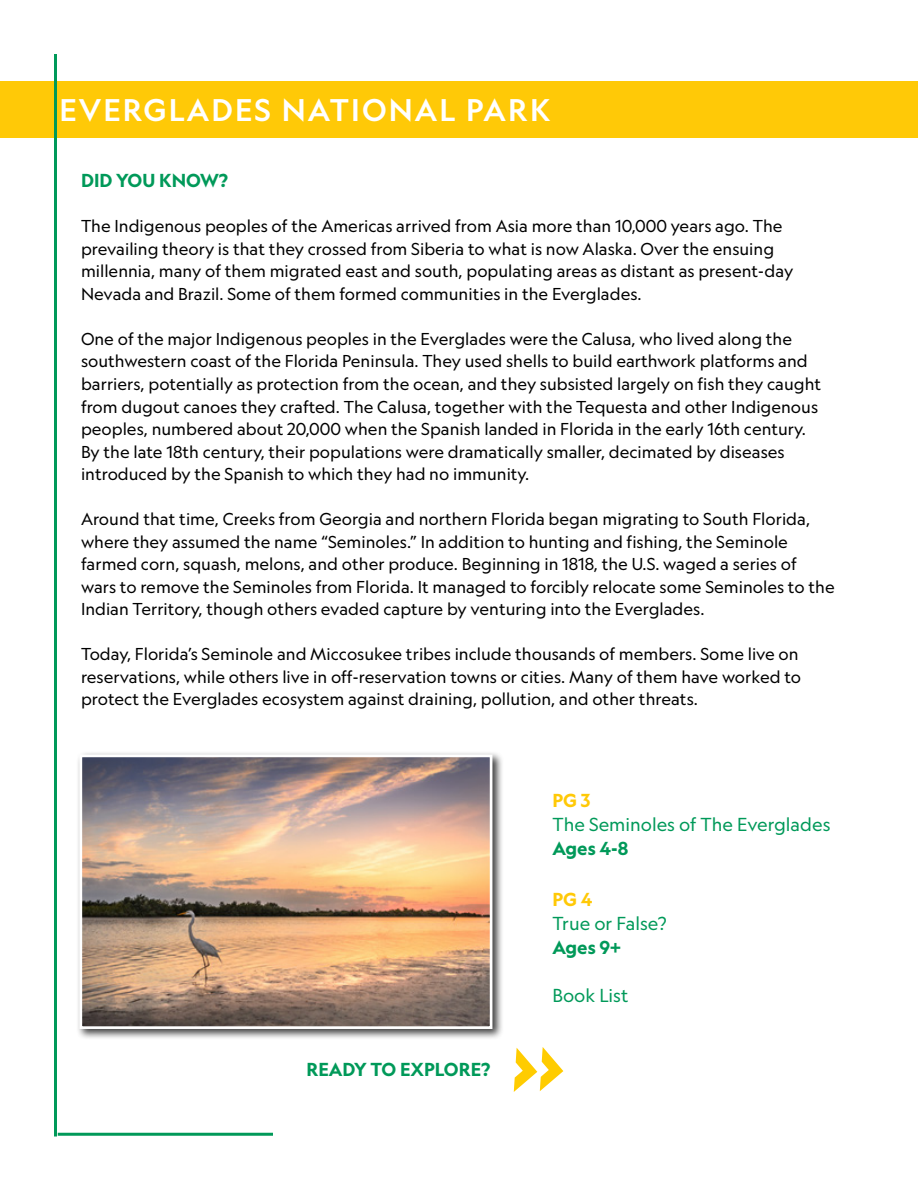
<style>
.page{position:relative;width:918px;height:1188px;background:#fff}
.page>*{position:absolute;margin:0;border:0;box-sizing:border-box;transform-origin:0 0}
.t1{font:500 30px "Geograph";letter-spacing:.07em;color:#fff}
.t2{font:18px "Geograph";color:#009959}
.t3{font:700 18px "Geograph";color:#009959}
.t4{font:700 18px "Geograph";color:#009959}
.t5{font:700 18px "Geograph";color:#ffc907}
.t6{font:16.5px/22.5px "Geograph";color:#000}
</style>
<div class="page">
<div style="left:0;top:81px;width:918px;height:56px;background:#ffc907"></div>
<svg style="left:514px;top:1047px;width:49px;height:45px"></svg>
<hr style="left:54px;top:54px;width:3px;height:1082px;background:#009959">
<hr style="left:58px;top:1133px;width:215px;height:3px;background:#009959">
<div style="left:76px;top:751px;width:428px;height:289px;background:#000;opacity:.75"></div>
<img style="left:84px;top:759px;width:404px;height:266px">
<div style="left:80px;top:755px;width:412px;height:274px;border:3px solid #fff"></div>
<h1 class="t1" style="left:59px;top:91px;width:493px">EVERGLADES NATIONAL PARK</h1>
<p class="t3" style="left:81px;top:169px;width:149px">DID YOU KNOW?</p>
<p class="t6" style="left:81px;top:215px;width:714px">The Indigenous peoples of the Americas arrived from Asia more than 10,000 years ago. The prevailing theory is that they crossed from Siberia to what is now Alaska. Over the ensuing millennia, many of them migrated east and south, populating areas as distant as present-day Nevada and Brazil. Some of them formed communities in the Everglades.</p>
<p class="t6" style="left:81px;top:327px;width:742px">One of the major Indigenous peoples in the Everglades were the Calusa, who lived along the southwestern coast of the Florida Peninsula. They used shells to build earthwork platforms and barriers, potentially as protection from the ocean, and they subsisted largely on fish they caught from dugout canoes they crafted. The Calusa, together with the Tequesta and other Indigenous peoples, numbered about 20,000 when the Spanish landed in Florida in the early 16th century.<br>By the late 18th century, their populations were dramatically smaller, decimated by diseases introduced by the Spanish to which they had no immunity.</p>
<p class="t6" style="left:81px;top:507px;width:755px">Around that time, Creeks from Georgia and northern Florida began migrating to South Florida, where they assumed the name “Seminoles.” In addition to hunting and fishing, the Seminole farmed corn, squash, melons, and other produce. Beginning in 1818, the U.S. waged a series of wars to remove the Seminoles from Florida. It managed to forcibly relocate some Seminoles to the Indian Territory, though others evaded capture by venturing into the Everglades.</p>
<p class="t6" style="left:81px;top:643px;width:722px">Today, Florida’s Seminole and Miccosukee tribes include thousands of members. Some live on reservations, while others live in off-reservation towns or cities. Many of them have worked to protect the Everglades ecosystem against draining, pollution, and other threats.</p>
<p class="t4" style="left:306px;top:1057px;width:186px">READY TO EXPLORE?</p>
<p class="t5" style="left:552px;top:789px;width:40px">PG 3</p>
<p class="t2" style="left:552px;top:813px;width:280px">The Seminoles of The Everglades</p>
<p class="t3" style="left:552px;top:837px;width:78px">Ages 4-8</p>
<p class="t5" style="left:552px;top:888px;width:41px">PG 4</p>
<p class="t2" style="left:552px;top:912px;width:116px">True or False?</p>
<p class="t3" style="left:552px;top:936px;width:70px">Ages 9+</p>
<p class="t2" style="left:552px;top:984px;width:78px">Book List</p>
</div>
